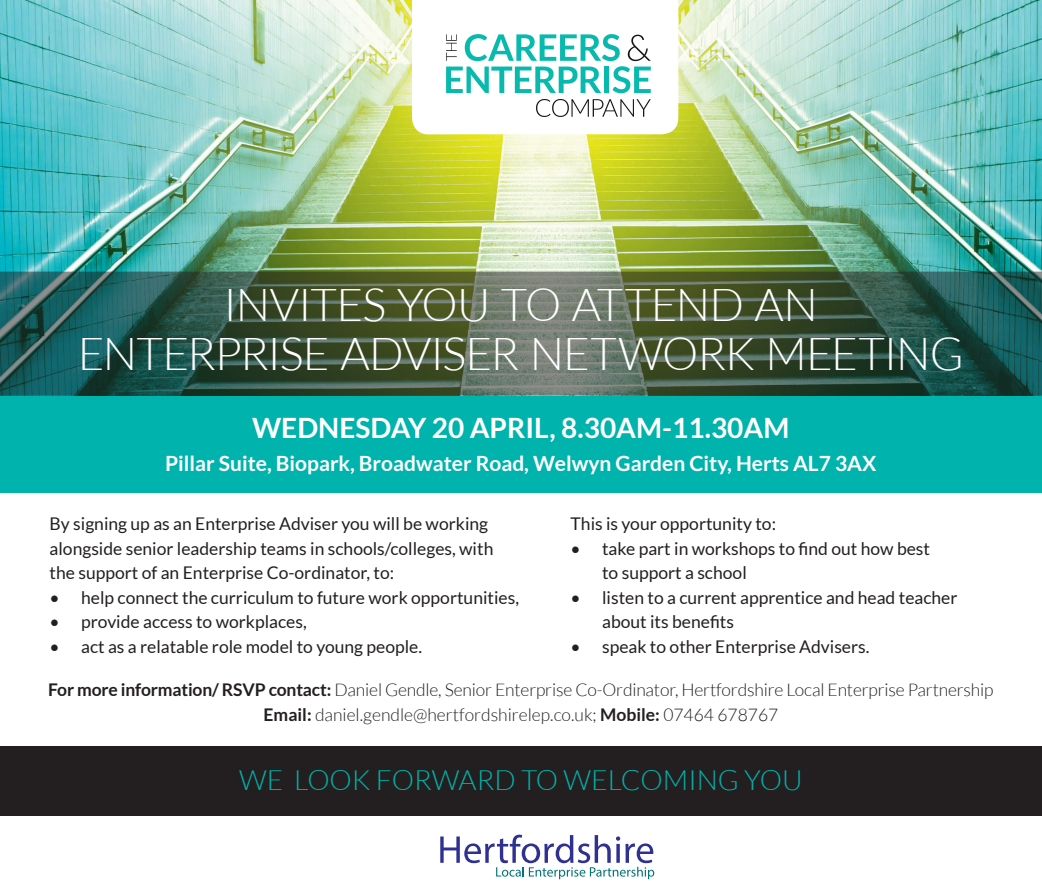
<style>
.page{position:relative;width:1042px;height:893px;background:#fff}
.page>*{position:absolute;margin:0;border:0;box-sizing:border-box;transform-origin:0 0}
.t1{font:300 45.5px "Lato";letter-spacing:-.02em;color:#fff}
.t2{font:700 28px "Lato";color:#fff}
.t3{font:300 28px "Lato";color:#00b3ac}
.t4{font:700 21px "Lato";color:#fff}
.t5{font:17.5px/24.5px "Lato";color:#231f20}
.t6{font:300 17.5px "Lato";letter-spacing:-.01em;color:#231f20}
.s1{font-weight:700}
</style>
<div class="page">
<div style="left:0;top:393px;width:1042px;height:99px;background:#00b3ac"></div>
<img style="left:0;top:0;width:1042px;height:272px">
<svg style="left:412px;top:0;width:266px;height:134px"></svg>
<svg style="left:0;top:272px;width:1042px;height:124px;background:#3b5a48"></svg>
<div style="left:0;top:747px;width:1042px;height:69px;background:#231f20"></div>
<svg style="left:440px;top:835px;width:214px;height:44px"></svg>
<p class="t1" style="left:223px;top:280px;width:596px">INVITES YOU TO ATTEND AN</p>
<p class="t1" style="left:78px;top:329px;width:887px">ENTERPRISE ADVISER NETWORK MEETING</p>
<p class="t2" style="left:252px;top:412px;width:539px">WEDNESDAY 20 APRIL, 8.30AM-11.30AM</p>
<p class="t4" style="left:165px;top:452px;width:713px">Pillar Suite, Biopark, Broadwater Road, Welwyn Garden City, Herts AL7 3AX</p>
<p class="t5" style="left:50px;top:511px;width:445px">By signing up as an Enterprise Adviser you will be working alongside senior leadership teams in schools/colleges, with the support of an Enterprise Co-ordinator, to:</p>
<p class="t5" style="left:50px;top:585px;width:471px">• help connect the curriculum to future work opportunities,</p>
<p class="t5" style="left:50px;top:609px;width:259px">• provide access to workplaces,</p>
<p class="t5" style="left:50px;top:634px;width:374px">• act as a relatable role model to young people.</p>
<p class="t5" style="left:570px;top:511px;width:207px">This is your opportunity to:</p>
<p class="t5" style="left:602px;top:536px;width:329px;text-indent:-32px">• take part in workshops to find out how best to support a school</p>
<p class="t5" style="left:602px;top:585px;width:357px;text-indent:-32px">• listen to a current apprentice and head teacher about its benefits</p>
<p class="t5" style="left:570px;top:634px;width:300px">• speak to other Enterprise Advisers.</p>
<p class="t6" style="left:48px;top:681px;width:947px"><span class="s1">For more information/ RSVP contact:</span> Daniel Gendle, Senior Enterprise Co-Ordinator, Hertfordshire Local Enterprise Partnership</p>
<p class="t6" style="left:264px;top:705px;width:516px"><span class="s1">Email:</span> daniel.gendle@hertfordshirelep.co.uk; <span class="s1">Mobile:</span> 07464 678767</p>
<p class="t3" style="left:239px;top:765px;width:565px">WE LOOK FORWARD TO WELCOMING YOU</p>
</div>
